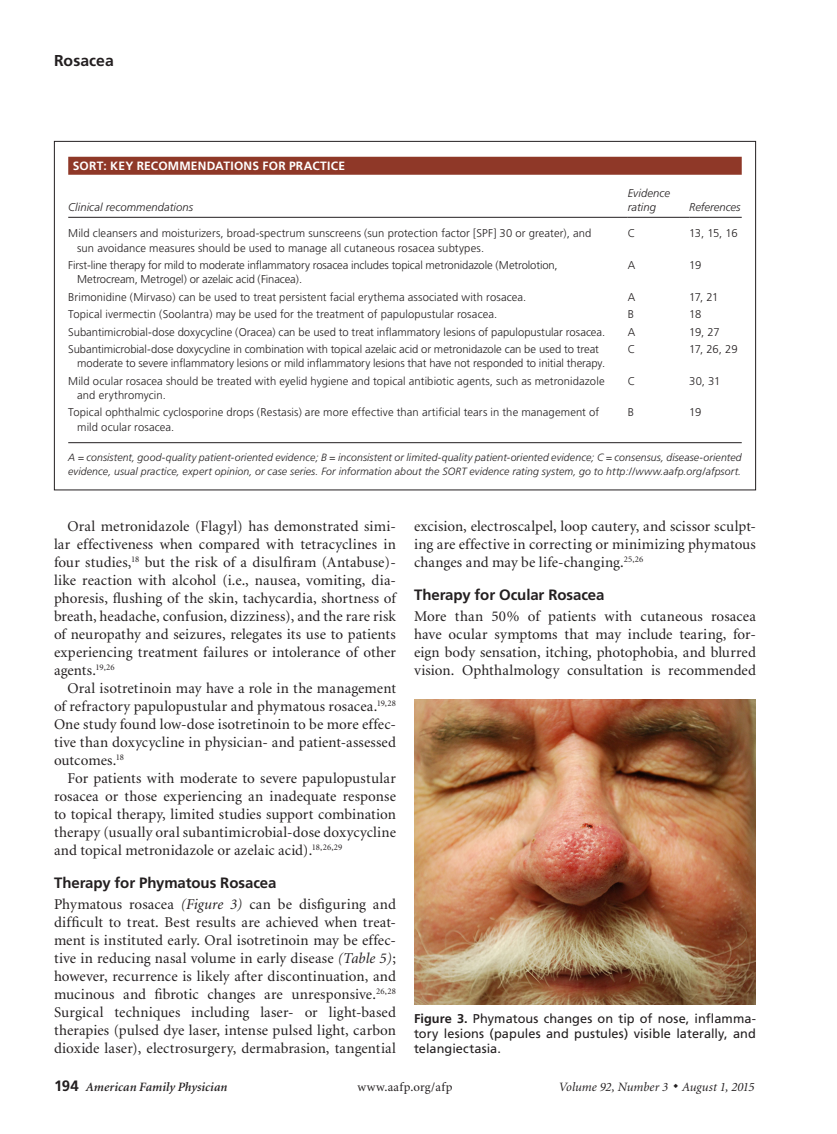
<style>
.page{position:relative;width:837px;height:1134px;background:#fff}
.page>*{position:absolute;margin:0;border:0;box-sizing:border-box;transform-origin:0 0}
.t1{font:700 15.75px "Frutiger";letter-spacing:.005em;color:#231f20}
.body_text{font:15px/18px "Minion";letter-spacing:.005em;color:#231f20;text-align:justify}
.body_noindent{font:15px/18px "Minion";letter-spacing:.01em;color:#231f20;text-align:justify}
.head1{font:700 15px "Frutiger";letter-spacing:-.005em;color:#231f20}
.fig_legend{font:12.75px/15px "Frutiger";letter-spacing:.005em;color:#231f20;text-align:justify}
.t2{font:italic 12.75px "Minion";color:#231f20}
.t3{font:italic 600 12.75px "Minion";letter-spacing:.005em;color:#231f20}
.t4{font:12.75px "Minion";letter-spacing:.03em;color:#231f20}
.table_title_SORT{font:700 12px "Frutiger";letter-spacing:.02em;color:#fff}
.table_data{font:300 11.25px/14.2px "Frutiger";letter-spacing:.005em;color:#231f20}
.table_head1{font:italic 300 11.25px/14.2px "Frutiger";letter-spacing:.005em;color:#231f20}
.table_fig_note{font:italic 300 10.5px/13.5px "Frutiger";letter-spacing:.01em;color:#231f20}
.s1{font-style:italic}
.s2{font-weight:700}
.s3{font-family:"Frutiger";font-weight:700;font-style:normal;font-size:15px}
</style>
<div class="page">
<div style="left:68px;top:157px;width:674px;height:18px;background:#8f3828"></div>
<hr style="left:68px;top:217px;width:560px;height:1px;background:#231f20">
<hr style="left:628px;top:217px;width:61px;height:1px;background:#231f20">
<hr style="left:689px;top:217px;width:53px;height:1px;background:#231f20">
<hr style="left:68px;top:442px;width:674px;height:1px;background:#231f20">
<img style="left:414px;top:699px;width:342px;height:305px">
<h1 class="t1" style="left:54px;top:51px;width:61px">Rosacea</h1>
<p class="table_title_SORT" style="left:73px;top:159px;width:274px">SORT: KEY RECOMMENDATIONS FOR PRACTICE</p>
<p class="table_head1" style="left:68px;top:200px;width:126px">Clinical recommendations</p>
<p class="table_head1" style="left:628px;top:186px;width:44px">Evidence rating</p>
<p class="table_head1" style="left:689px;top:200px;width:53px">References</p>
<p class="table_data" style="left:77px;top:227px;width:516px;text-indent:-9px">Mild cleansers and moisturizers, broad-spectrum sunscreens (sun protection factor [SPF] 30 or greater), and sun avoidance measures should be used to manage all cutaneous rosacea subtypes.</p>
<p class="table_data" style="left:628px;top:227px;width:9px">C</p>
<p class="table_data" style="left:689px;top:227px;width:50px">13, 15, 16</p>
<p class="table_data" style="left:77px;top:258px;width:482px;text-indent:-9px">First-line therapy for mild to moderate inflammatory rosacea includes topical metronidazole (Metrolotion,<br>Metrocream, Metrogel) or azelaic acid (Finacea).</p>
<p class="table_data" style="left:628px;top:258px;width:9px">A</p>
<p class="table_data" style="left:689px;top:258px;width:14px">19</p>
<p class="table_data" style="left:68px;top:290px;width:460px">Brimonidine (Mirvaso) can be used to treat persistent facial erythema associated with rosacea.</p>
<p class="table_data" style="left:628px;top:290px;width:9px">A</p>
<p class="table_data" style="left:689px;top:290px;width:31px">17, 21</p>
<p class="table_data" style="left:68px;top:307px;width:430px">Topical ivermectin (Soolantra) may be used for the treatment of papulopustular rosacea.</p>
<p class="table_data" style="left:628px;top:307px;width:8px">B</p>
<p class="table_data" style="left:689px;top:307px;width:14px">18</p>
<p class="table_data" style="left:68px;top:325px;width:538px">Subantimicrobial-dose doxycycline (Oracea) can be used to treat inflammatory lesions of papulopustular rosacea.</p>
<p class="table_data" style="left:628px;top:325px;width:9px">A</p>
<p class="table_data" style="left:689px;top:325px;width:32px">19, 27</p>
<p class="table_data" style="left:77px;top:342px;width:529px;text-indent:-9px">Subantimicrobial-dose doxycycline in combination with topical azelaic acid or metronidazole can be used to treat moderate to severe inflammatory lesions or mild inflammatory lesions that have not responded to initial therapy.</p>
<p class="table_data" style="left:628px;top:342px;width:9px">C</p>
<p class="table_data" style="left:689px;top:342px;width:50px">17, 26, 29</p>
<p class="table_data" style="left:77px;top:374px;width:529px;text-indent:-9px">Mild ocular rosacea should be treated with eyelid hygiene and topical antibiotic agents, such as metronidazole and erythromycin.</p>
<p class="table_data" style="left:628px;top:374px;width:9px">C</p>
<p class="table_data" style="left:689px;top:374px;width:33px">30, 31</p>
<p class="table_data" style="left:77px;top:406px;width:523px;text-indent:-9px">Topical ophthalmic cyclosporine drops (Restasis) are more effective than artificial tears in the management of mild ocular rosacea.</p>
<p class="table_data" style="left:628px;top:406px;width:8px">B</p>
<p class="table_data" style="left:689px;top:406px;width:14px">19</p>
<p class="table_fig_note" style="left:68px;top:451px;width:675px">A = consistent, good-quality patient-oriented evidence; B = inconsistent or limited-quality patient-oriented evidence; C = consensus, disease-oriented evidence, usual practice, expert opinion, or case series. For information about the SORT evidence rating system, go to http://www.aafp.org/afpsort.</p>
<p class="body_text" style="left:54px;top:518px;width:344px;text-indent:14px">Oral metronidazole (Flagyl) has demonstrated simi&shy;lar effectiveness when compared with tetracyclines in four studies,<sup>18</sup> but the risk of a disulfiram (Antabuse)- like reaction with alcohol (i.e., nausea, vomiting, dia&shy;phoresis, flushing of the skin, tachycardia, shortness of breath, headache, confusion, dizziness), and the rare risk of neuropathy and seizures, relegates its use to patients experiencing treatment failures or intolerance of other agents.<sup>19,26</sup></p>
<p class="body_text" style="left:54px;top:680px;width:344px;text-indent:14px">Oral isotretinoin may have a role in the management of refractory papulopustular and phymatous rosacea.<sup>19,28<br></sup>One study found low-dose isotretinoin to be more effec&shy;tive than doxycycline in physician- and patient-assessed outcomes.<sup>18</sup></p>
<p class="body_text" style="left:54px;top:770px;width:344px;text-indent:14px">For patients with moderate to severe papulopustular rosacea or those experiencing an inadequate response to topical therapy, limited studies support combination therapy (usually oral subantimicrobial-dose doxycycline and topical metronidazole or azelaic acid).<sup>18,26,29</sup></p>
<p class="head1" style="left:54px;top:874px;width:224px">Therapy for Phymatous Rosacea</p>
<p class="body_noindent" style="left:54px;top:896px;width:344px">Phymatous rosacea <span class="s1">(Figure 3)</span> can be disfiguring and difficult to treat. Best results are achieved when treat&shy;ment is instituted early. Oral isotretinoin may be effec&shy;tive in reducing nasal volume in early disease <span class="s1">(Table 5)</span>; however, recurrence is likely after discontinuation, and mucinous and fibrotic changes are unresponsive.<sup>26,28<br></sup>Surgical techniques including laser- or light-based therapies (pulsed dye laser, intense pulsed light, carbon dioxide laser), electrosurgery, dermabrasion, tangential</p>
<p class="body_noindent" style="left:414px;top:518px;width:344px">excision, electroscalpel, loop cautery, and scissor sculpt&shy;ing are effective in correcting or minimizing phymatous changes and may be life-changing.<sup>25,26</sup></p>
<p class="head1" style="left:414px;top:586px;width:192px">Therapy for Ocular Rosacea</p>
<p class="body_noindent" style="left:414px;top:608px;width:344px">More than 50% of patients with cutaneous rosacea have ocular symptoms that may include tearing, for&shy;eign body sensation, itching, photophobia, and blurred vision. Ophthalmology consultation is recommended</p>
<p class="fig_legend" style="left:414px;top:1011px;width:343px"><span class="s2">Figure 3.</span> Phymatous changes on tip of nose, inflamma&shy;tory lesions (papules and pustules) visible laterally, and telangiectasia.</p>
<p class="t3" style="left:54px;top:1080px;width:175px"><span class="s3">194</span> American Family Physician</p>
<p class="t4" style="left:357px;top:1080px;width:97px">www.aafp.org/afp</p>
<p class="t2" style="left:559px;top:1080px;width:197px">Volume 92, Number 3 ◆ August 1, 2015</p>
</div>
